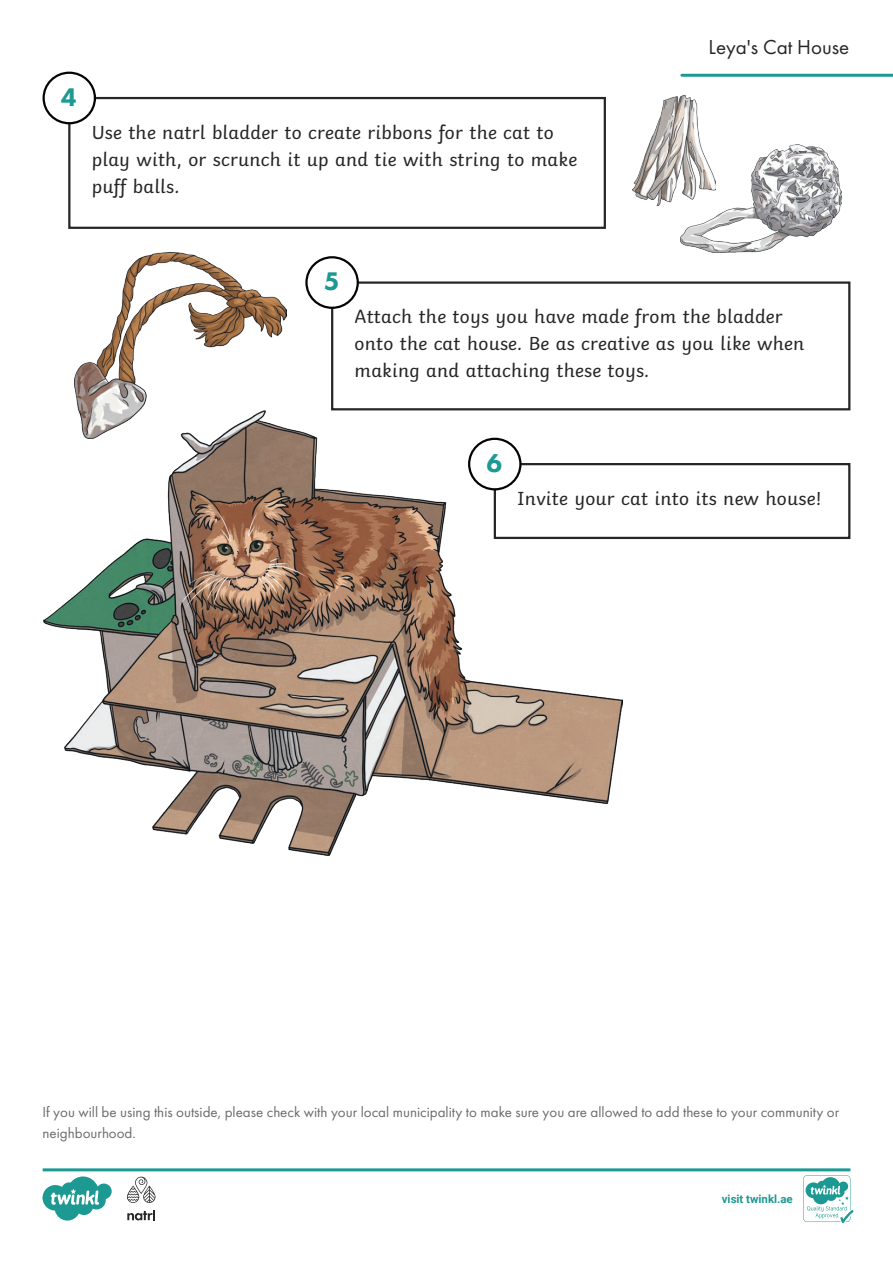
<style>
.page{position:relative;width:893px;height:1263px;background:#fff}
.page>*{position:absolute;margin:0;border:0;box-sizing:border-box;transform-origin:0 0}
.Heading_1{font:800 26.4px "Futura PT";color:#1c9992}
.Heading_1-2{font:21px "Futura PT";color:#282526}
.KS2_Body_Copy{font:19.5px/27px "Twinkl";letter-spacing:.01em;color:#282526}
.KS1_Body_Copy{font:15px/21px "Futura PT";color:#6b6b6e}
.t1{font:700 11.4px "Roboto";color:#1c9992}
</style>
<div class="page">
<img style="left:43px;top:410px;width:579px;height:446px">
<div style="left:495px;top:464px;width:354px;height:74px;background:#fff"></div>
<div style="left:494px;top:463px;width:356px;height:76px;border:2px solid #282526"></div>
<div style="left:469px;top:439px;width:51px;height:50px;background:#fff;border-radius:50%"></div>
<div style="left:468px;top:438px;width:54px;height:52px;border:2px solid #040503;border-radius:50%"></div>
<div style="left:68px;top:97px;width:538px;height:132px;border:2px solid #282526"></div>
<div style="left:44px;top:73px;width:51px;height:50px;background:#fff;border-radius:50%"></div>
<div style="left:43px;top:72px;width:53px;height:52px;border:2px solid #040503;border-radius:50%"></div>
<div style="left:331px;top:281px;width:519px;height:129px;border:2px solid #282526"></div>
<div style="left:306px;top:257px;width:52px;height:51px;background:#fff;border-radius:50%"></div>
<div style="left:305px;top:256px;width:54px;height:53px;border:2px solid #040503;border-radius:50%"></div>
<img style="left:632px;top:96px;width:69px;height:109px">
<img style="left:74px;top:252px;width:213px;height:186px">
<hr style="left:682px;top:74px;width:211px;height:3px;background:#1c9992">
<img style="left:680px;top:145px;width:162px;height:107px">
<svg style="left:43px;top:1168px;width:810px;height:55px"></svg>
<p class="Heading_1" style="left:61px;top:80px;width:17px">4</p>
<p class="KS2_Body_Copy" style="left:92px;top:117px;width:487px">Use the natrl bladder to create ribbons for the cat to play with, or scrunch it up and tie with string to make puff balls.</p>
<p class="Heading_1-2" style="left:709px;top:35px;width:142px">Leya's Cat House</p>
<p class="Heading_1" style="left:324px;top:265px;width:17px">5</p>
<p class="KS2_Body_Copy" style="left:355px;top:301px;width:451px">Attach the toys you have made from the bladder onto the cat house. Be as creative as you like when making and attaching these toys.</p>
<p class="Heading_1" style="left:486px;top:446px;width:17px">6</p>
<p class="KS2_Body_Copy" style="left:517px;top:483px;width:306px">Invite your cat into its new house!</p>
<p class="KS1_Body_Copy" style="left:43px;top:1101px;width:798px">If you will be using this outside, please check with your local municipality to make sure you are allowed to add these to your community or neighbourhood.</p>
<p class="t1" style="left:722px;top:1191px;width:72px">visit twinkl.ae</p>
</div>
